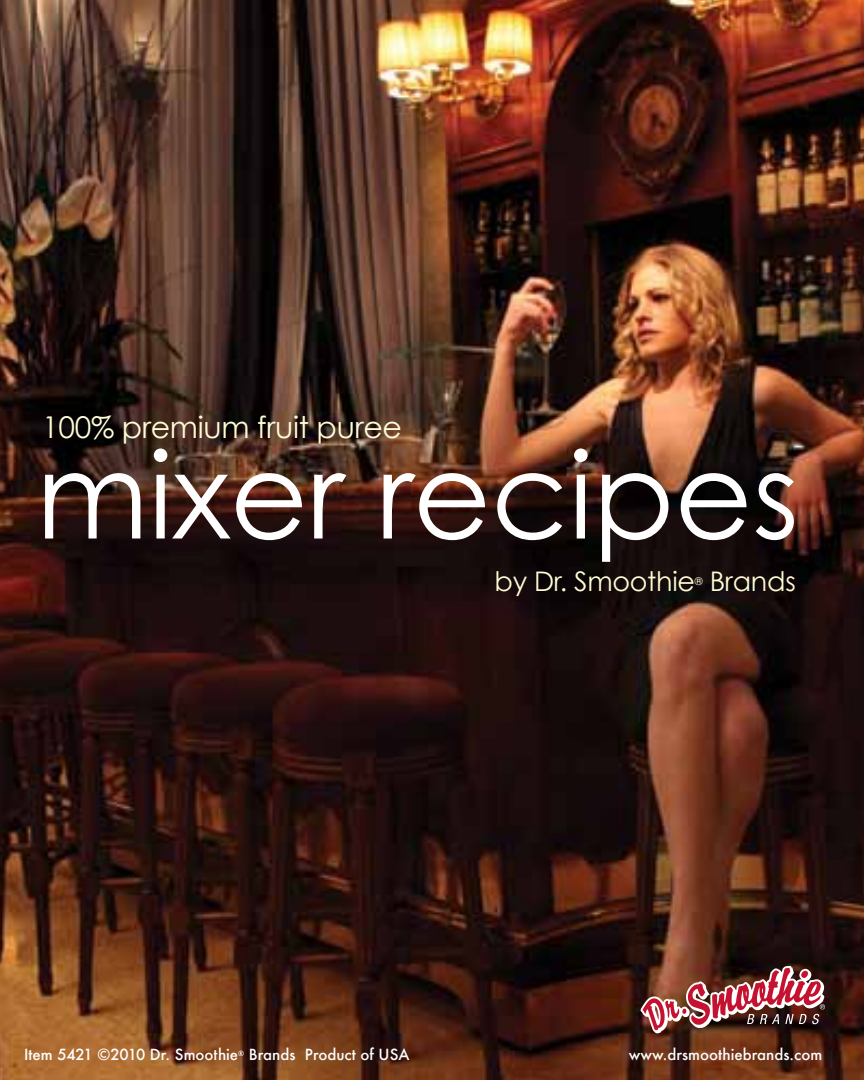
<style>
.page{position:relative;width:864px;height:1080px;background:#fff}
.page>*{position:absolute;margin:0;border:0;box-sizing:border-box;transform-origin:0 0}
.t1{font:120px "Century Gothic";color:#fff}
.t2{font:30px "Century Gothic";letter-spacing:-.01em;color:#fffcd5}
.t3{font:27px "Century Gothic";letter-spacing:-.01em;color:#fffcd5}
.t4{font:500 15px "Futura";color:#fff}
.t5{font:10.5px "Century Gothic";color:#fffcd5}
</style>
<div class="page">
<img style="left:0;top:0;width:864px;height:1080px">
<svg style="left:640px;top:966px;width:185px;height:67px;background:#8c504f"></svg>
<h2 class="t2" style="left:42px;top:409px;width:361px">100% premium fruit puree</h2>
<h1 class="t1" style="left:36px;top:422px;width:765px">mixer recipes</h1>
<h3 class="t3" style="left:495px;top:565px;width:202px">by Dr. Smoothie</h3>
<p class="t5" style="left:695px;top:575px;width:9px">®</p>
<h3 class="t3" style="left:710px;top:565px;width:88px">Brands</h3>
<p class="t4" style="left:24px;top:1045px;width:387px">Item 5421 ©2010 Dr. Smoothie<sup>®</sup> Brands Product of USA</p>
<p class="t4" style="left:629px;top:1045px;width:195px">www.drsmoothiebrands.com</p>
</div>
